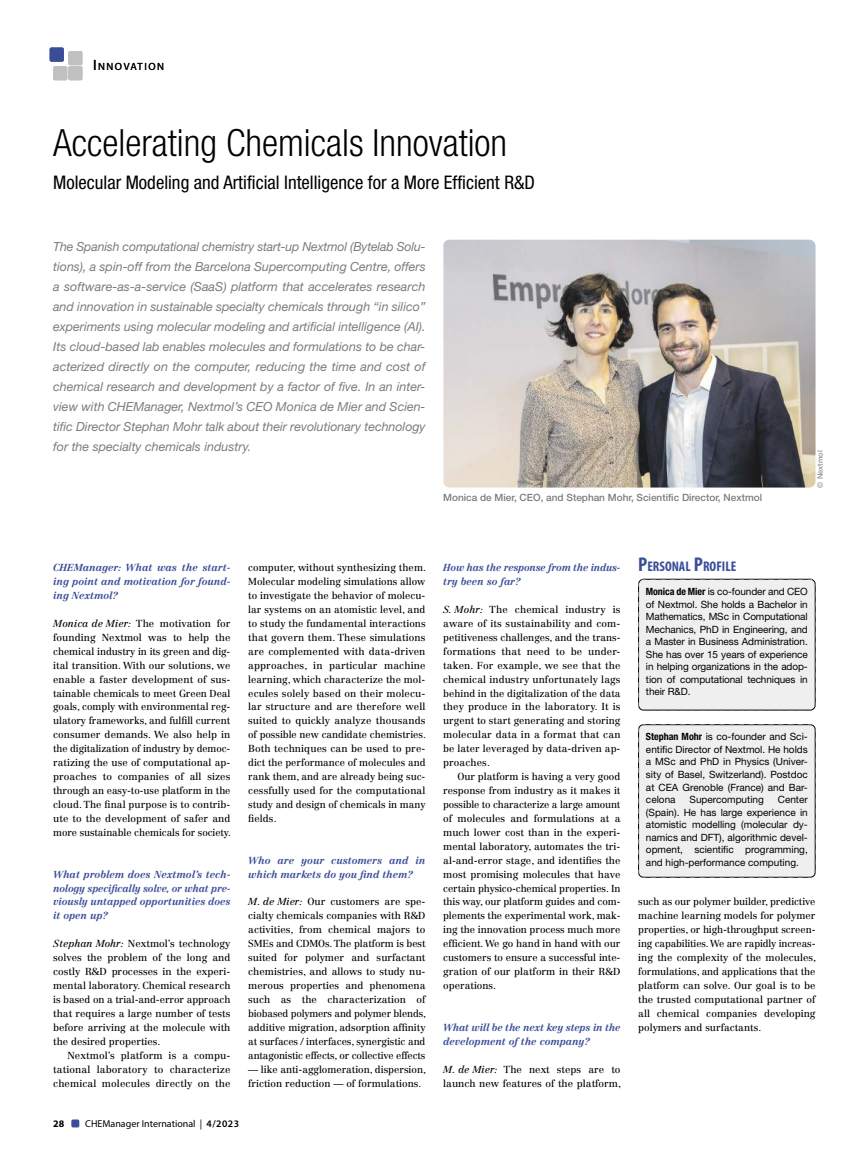
<style>
.page{position:relative;width:851px;height:1170px;background:#fff}
.page>*{position:absolute;margin:0;border:0;box-sizing:border-box;transform-origin:0 0}
.t1{font:300 condensed 37.5px "Helvetica Neue LT Std";color:#000}
.t2{font:condensed 18.75px "Helvetica Neue LT Std";color:#000}
.t3{font:700 condensed 14px "Myriad Pro";color:#3a4d98}
.t4{font:italic 12.5px/20px "Helvetica Neue LT Std";color:#7c7c7c;text-align:justify}
.t5{font:10.5px "Myriad Pro";letter-spacing:.145em;color:#000}
.t6{font:10px/13.9px "Centennial LT Std";color:#000;text-align:justify}
.t7{font:10px/12.5px "Helvetica Neue LT Std";color:#000;text-align:justify}
.t8{font:italic 700 10px/13.9px "Centennial LT Std";color:#3a4d98}
.t9{font:500 10px "Helvetica Neue LT Std";color:#7c7c7c}
.t10{font:10px "Myriad Pro";color:#000}
.t11{font:700 10px "Myriad Pro";color:#000}
.t12{font:500 7.5px "Helvetica Neue LT Std";color:#939393}
.s1{font-size:15px}
.s2{font-style:italic}
.s3{font-weight:600}
.s4{font-size:20px}
.s5{font-weight:700;font-stretch:condensed}
</style>
<div class="page">
<div style="left:638px;top:578px;width:177px;height:132px;background:#efefef"></div>
<div style="left:638px;top:724px;width:177px;height:153px;background:#efefef"></div>
<img style="left:443px;top:240px;width:372px;height:247px">
<div style="left:71px;top:1119px;width:8px;height:8px;background:#3a4d98;border-radius:2px"></div>
<div style="left:50px;top:47px;width:14px;height:15px;background:#3a4d98;border-radius:2px"></div>
<div style="left:53px;top:66px;width:14px;height:14px;background:#c0c0c0;border-radius:2px"></div>
<div style="left:68px;top:51px;width:14px;height:14px;background:#c0c0c0;border-radius:2px"></div>
<div style="left:68px;top:66px;width:14px;height:14px;background:#c0c0c0;border-radius:2px"></div>
<p class="t5" style="left:93px;top:60px;width:72px"><span class="s1">I</span> NNOVATION</p>
<h1 class="t1" style="left:53px;top:121px;width:455px">Accelerating Chemicals Innovation</h1>
<h2 class="t2" style="left:53px;top:172px;width:483px">Molecular Modeling and Artificial Intelligence for a More Efficient R&amp;D</h2>
<p class="t4" style="left:53px;top:236px;width:374px">The Spanish computational chemistry start-up Nextmol (Bytelab Solu&shy;tions), a spin-off from the Barcelona Supercomputing Centre, offers a software-as-a-service (SaaS) platform that accelerates research and innovation in sustainable specialty chemicals through “in silico” experiments using molecular modeling and artificial intelligence (AI).<br>Its cloud-based lab enables molecules and formulations to be char&shy;acterized directly on the computer, reducing the time and cost of chemical research and development by a factor of five. In an inter&shy;view with CHEManager, Nextmol’s CEO Monica de Mier and Scien&shy;tific Director Stephan Mohr talk about their revolutionary technology for the specialty chemicals industry.</p>
<p class="t9" style="left:443px;top:492px;width:320px">Monica de Mier, CEO, and Stephan Mohr, Scientific Director, Nextmol</p>
<p class="t12" style="left:815px;top:487px;width:38px;rotate:-90deg">© Nextmol</p>
<p class="t8" style="left:53px;top:560px;width:179px;text-align:justify">CHEManager: What was the start&shy;ing point and motivation for found&shy;ing Nextmol?</p>
<p class="t6" style="left:53px;top:616px;width:179px"><span class="s2">Monica de Mier:</span> The motivation for founding Nextmol was to help the chemical industry in its green and dig&shy;ital transition. With our solutions, we enable a faster development of sus&shy;tainable chemicals to meet Green Deal goals, comply with environmental reg&shy;ulatory frameworks, and fulfill current consumer demands. We also help in the digitalization of industry by democ&shy;ratizing the use of computational ap&shy;proaches to companies of all sizes through an easy-to-use platform in the cloud. The final purpose is to contrib&shy;ute to the development of safer and more sustainable chemicals for society.</p>
<p class="t8" style="left:53px;top:867px;width:179px;text-align:justify">What problem does Nextmol’s tech&shy;nology specifically solve, or what pre&shy;viously untapped opportunities does it open up?</p>
<p class="t6" style="left:53px;top:936px;width:179px"><span class="s2">Stephan Mohr:</span> Nextmol’s technology solves the problem of the long and costly R&amp;D processes in the experi&shy;mental laboratory. Chemical research is based on a trial-and-error approach that requires a large number of tests before arriving at the molecule with the desired properties.</p>
<p class="t6" style="left:53px;top:1048px;width:179px;text-indent:14px">Nextmol’s platform is a compu&shy;tational laboratory to characterize chemical molecules directly on the</p>
<p class="t6" style="left:248px;top:560px;width:179px">computer, without synthesizing them.<br>Molecular modeling simulations allow to investigate the behavior of molecu&shy;lar systems on an atomistic level, and to study the fundamental interactions that govern them. These simulations are complemented with data-driven approaches, in particular machine learning, which characterize the mol&shy;ecules solely based on their molecu&shy;lar structure and are therefore well suited to quickly analyze thousands of possible new candidate chemistries.<br>Both techniques can be used to pre&shy;dict the performance of molecules and rank them, and are already being suc&shy;cessfully used for the computational study and design of chemicals in many fields.</p>
<p class="t8" style="left:248px;top:853px;width:179px">Who are your customers and in which markets do you find them?</p>
<p class="t6" style="left:248px;top:894px;width:179px"><span class="s2">M. de Mier:</span> Our customers are spe&shy;cialty chemicals companies with R&amp;D activities, from chemical majors to SMEs and CDMOs. The platform is best suited for polymer and surfactant chemistries, and allows to study nu&shy;merous properties and phenomena such as the characterization of biobased polymers and polymer blends, additive migration, adsorption affinity at surfaces / interfaces, synergistic and antagonistic effects, or collective effects</p>
<p class="t6" style="left:248px;top:1062px;width:179px">— like anti-agglomeration, dispersion, friction reduction — of formulations.</p>
<p class="t11" style="left:53px;top:1117px;width:13px">28</p>
<p class="t10" style="left:85px;top:1117px;width:155px">CHEManager International | <span class="s3">4/2023</span></p>
<p class="t8" style="left:443px;top:560px;width:179px">How has the response from the indus&shy;try been so far?</p>
<p class="t6" style="left:443px;top:602px;width:179px"><span class="s2">S. Mohr:</span> The chemical industry is aware of its sustainability and com&shy;petitiveness challenges, and the trans&shy;formations that need to be under&shy;taken. For example, we see that the chemical industry unfortunately lags behind in the digitalization of the data they produce in the laboratory. It is urgent to start generating and storing molecular data in a format that can be later leveraged by data-driven ap&shy;proaches.</p>
<p class="t6" style="left:443px;top:769px;width:179px;text-indent:14px">Our platform is having a very good response from industry as it makes it possible to characterize a large amount of molecules and formulations at a much lower cost than in the experi&shy;mental laboratory, automates the tri&shy;al-and-error stage, and identifies the most promising molecules that have certain physico-chemical properties. In this way, our platform guides and com&shy;plements the experimental work, mak&shy;ing the innovation process much more efficient. We go hand in hand with our customers to ensure a successful inte&shy;gration of our platform in their R&amp;D operations.</p>
<p class="t8" style="left:443px;top:1020px;width:179px">What will be the next key steps in the development of the company?</p>
<p class="t6" style="left:443px;top:1062px;width:179px"><span class="s2">M. de Mier:</span> The next steps are to launch new features of the platform,</p>
<h3 class="t3" style="left:638px;top:557px;width:99px"><span class="s4">P</span>ERSONAL <span class="s4">P</span>ROFILE</h3>
<p class="t7" style="left:646px;top:585px;width:163px"><span class="s5">Monica de Mier</span> is co-founder and CEO of Nextmol. She holds a Bachelor in Mathematics, MSc in Computational Mechanics, PhD in Engineering, and a Master in Business Administration.<br>She has over 15 years of experience in helping organizations in the adop&shy;tion of computational techniques in their R&amp;D.</p>
<p class="t7" style="left:646px;top:730px;width:163px"><span class="s5">Stephan Mohr</span> is co-founder and Sci&shy;entific Director of Nextmol. He holds a MSc and PhD in Physics (Univer&shy;sity of Basel, Switzerland). Postdoc at CEA Grenoble (France) and Bar&shy;celona</p>
<p class="t7" style="left:646px;top:793px;width:163px;text-indent:132px">Center (Spain). He has large experience in atomistic modelling (molecular dy&shy;namics and DFT), algorithmic devel&shy;opment, scientific programming, and high-performance computing.</p>
<p class="t7" style="left:689px;top:793px;width:76px">Supercomputing</p>
<p class="t6" style="left:638px;top:894px;width:179px">such as our polymer builder, predictive machine learning models for polymer properties, or high-throughput screen&shy;ing capabilities. We are rapidly increas&shy;ing the complexity of the molecules, formulations, and applications that the platform can solve. Our goal is to be the trusted computational partner of all chemical companies developing polymers and surfactants.</p>
</div>
